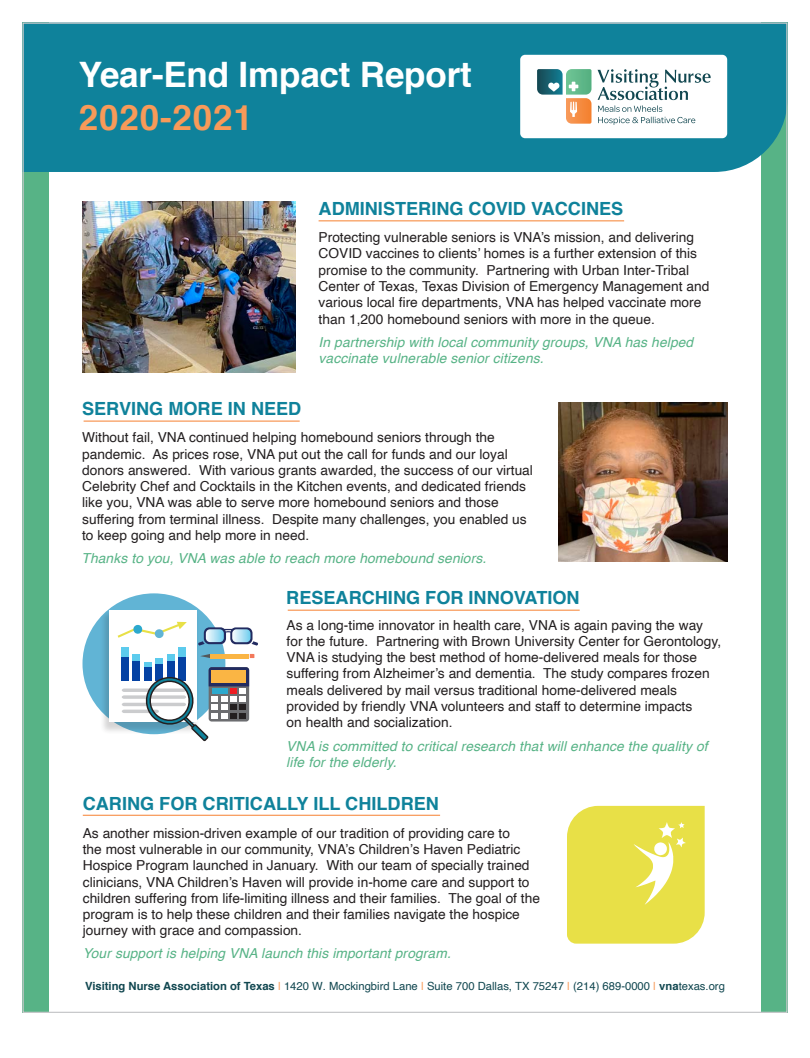
<style>
.page{position:relative;width:810px;height:1058px;background:#fff}
.page>*{position:absolute;margin:0;border:0;box-sizing:border-box;transform-origin:0 0}
.t1{font:700 35px/42.5px "Helvetica";letter-spacing:-.005em;color:#fff}
.t2{font:700 18.12px "Helvetica";color:#0f829b}
.t3{font:13.75px/16.2px "Helvetica";color:#231f20}
.t4{font:italic 13.75px/16.2px "Helvetica";letter-spacing:.01em;color:#57b386}
.t5{font:11.25px "Helvetica";color:#114750}
.s1{color:#f89a59}
.s2{font-weight:700}
</style>
<div class="page">
<div style="left:761px;top:22px;width:27px;height:990px;background:#57b386"></div>
<div style="left:23px;top:22px;width:26px;height:990px;background:#57b386"></div>
<div style="left:24px;top:24px;width:762px;height:148px;background:#0f829b"></div>
<hr style="left:319px;top:220px;width:305px;height:1px;background:#f89a59">
<hr style="left:83px;top:814px;width:357px;height:2px;background:#f89a59">
<img style="left:558px;top:402px;width:169px;height:159px">
<hr style="left:84px;top:420px;width:216px;height:2px;background:#f89a59">
<hr style="left:288px;top:609px;width:292px;height:2px;background:#f89a59">
<div style="left:520px;top:55px;width:207px;height:83px;background:#fff;border-radius:5px"></div>
<svg style="left:537px;top:69px;width:55px;height:55px"></svg>
<svg style="left:598px;top:69px;width:113px;height:56px"></svg>
<img style="left:83px;top:201px;width:212px;height:172px">
<div style="left:82px;top:593px;width:143px;height:141px;background:#61b4d5;border-radius:50%"></div>
<div style="left:99px;top:609px;width:101px;height:126px;background:#231f20;opacity:.19"></div>
<div style="left:109px;top:610px;width:87px;height:112px;background:#fff"></div>
<div style="left:155px;top:658px;width:7px;height:22px;background:#5ccbed"></div>
<div style="left:144px;top:662px;width:7px;height:18px;background:#5ccbed"></div>
<div style="left:133px;top:654px;width:7px;height:26px;background:#5ccbed"></div>
<div style="left:122px;top:647px;width:7px;height:33px;background:#5ccbed"></div>
<div style="left:155px;top:664px;width:7px;height:16px;background:#0542a3"></div>
<div style="left:133px;top:661px;width:7px;height:19px;background:#0542a3"></div>
<div style="left:122px;top:657px;width:7px;height:23px;background:#0542a3"></div>
<div style="left:167px;top:654px;width:7px;height:26px;background:#5ccbed"></div>
<div style="left:178px;top:647px;width:7px;height:33px;background:#5ccbed"></div>
<div style="left:167px;top:661px;width:7px;height:19px;background:#0542a3"></div>
<div style="left:178px;top:657px;width:7px;height:23px;background:#0542a3"></div>
<svg style="left:118px;top:622px;width:69px;height:16px"></svg>
<svg style="left:122px;top:667px;width:127px;height:75px"></svg>
<svg style="left:198px;top:627px;width:60px;height:18px"></svg>
<svg style="left:200px;top:654px;width:10px;height:4px"></svg>
<svg style="left:250px;top:654px;width:4px;height:4px"></svg>
<hr style="left:211px;top:654px;width:38px;height:4px;background:#fab544">
<svg style="left:567px;top:806px;width:138px;height:137px"></svg>
<p class="t1" style="left:79px;top:54px;width:395px">Year-End Impact Report<br><span class="s1">2020-2021</span></p>
<p class="t2" style="left:319px;top:194px;width:306px">ADMINISTERING COVID VACCINES</p>
<p class="t3" style="left:319px;top:230px;width:392px">Protecting vulnerable seniors is VNA’s mission, and delivering COVID vaccines to clients’ homes is a further extension of this promise to the community. Partnering with Urban Inter-Tribal Center of Texas, Texas Division of Emergency Management and various local fire departments, VNA has helped vaccinate more than 1,200 homebound seniors with more in the queue.</p>
<p class="t4" style="left:319px;top:334px;width:376px">In partnership with local community groups, VNA has helped vaccinate vulnerable senior citizens.</p>
<p class="t2" style="left:82px;top:394px;width:221px">SERVING MORE IN NEED</p>
<p class="t3" style="left:82px;top:430px;width:452px">Without fail, VNA continued helping homebound seniors through the pandemic. As prices rose, VNA put out the call for funds and our loyal donors answered. With various grants awarded, the success of our virtual Celebrity Chef and Cocktails in the Kitchen events, and dedicated friends like you, VNA was able to serve more homebound seniors and those suffering from terminal illness. Despite many challenges, you enabled us to keep going and help more in need.</p>
<p class="t4" style="left:82px;top:550px;width:406px">Thanks to you, VNA was able to reach more homebound seniors.</p>
<p class="t2" style="left:286px;top:583px;width:295px">RESEARCHING FOR INNOVATION</p>
<p class="t3" style="left:287px;top:617px;width:436px">As a long-time innovator in health care, VNA is again paving the way for the future. Partnering with Brown University Center for Gerontology, VNA is studying the best method of home-delivered meals for those suffering from Alzheimer’s and dementia. The study compares frozen meals delivered by mail versus traditional home-delivered meals provided by friendly VNA volunteers and staff to determine impacts<br>on health and socialization.</p>
<p class="t4" style="left:286px;top:738px;width:423px">VNA is committed to critical research that will enhance the quality of life for the elderly.</p>
<p class="t2" style="left:83px;top:789px;width:358px">CARING FOR CRITICALLY ILL CHILDREN</p>
<p class="t3" style="left:83px;top:825px;width:459px">As another mission-driven example of our tradition of providing care to<br>the most vulnerable in our community, VNA’s Children’s Haven Pediatric Hospice Program launched in January. With our team of specially trained clinicians, VNA Children’s Haven will provide in-home care and support to children suffering from life-limiting illness and their families. The goal of the program is to help these children and their families navigate the hospice journey with grace and compassion.</p>
<p class="t4" style="left:83px;top:945px;width:370px">Your support is helping VNA launch this important program.</p>
<p class="t5" style="left:85px;top:976px;width:641px"><span class="s2">Visiting Nurse Association of Texas</span> <span class="s1">|</span> 1420 W. Mockingbird Lane <span class="s1">|</span> Suite 700 Dallas, TX 75247 <span class="s1">|</span> (214) 689-0000 <span class="s1">|</span> <span class="s2">vna</span>texas.org</p>
</div>
